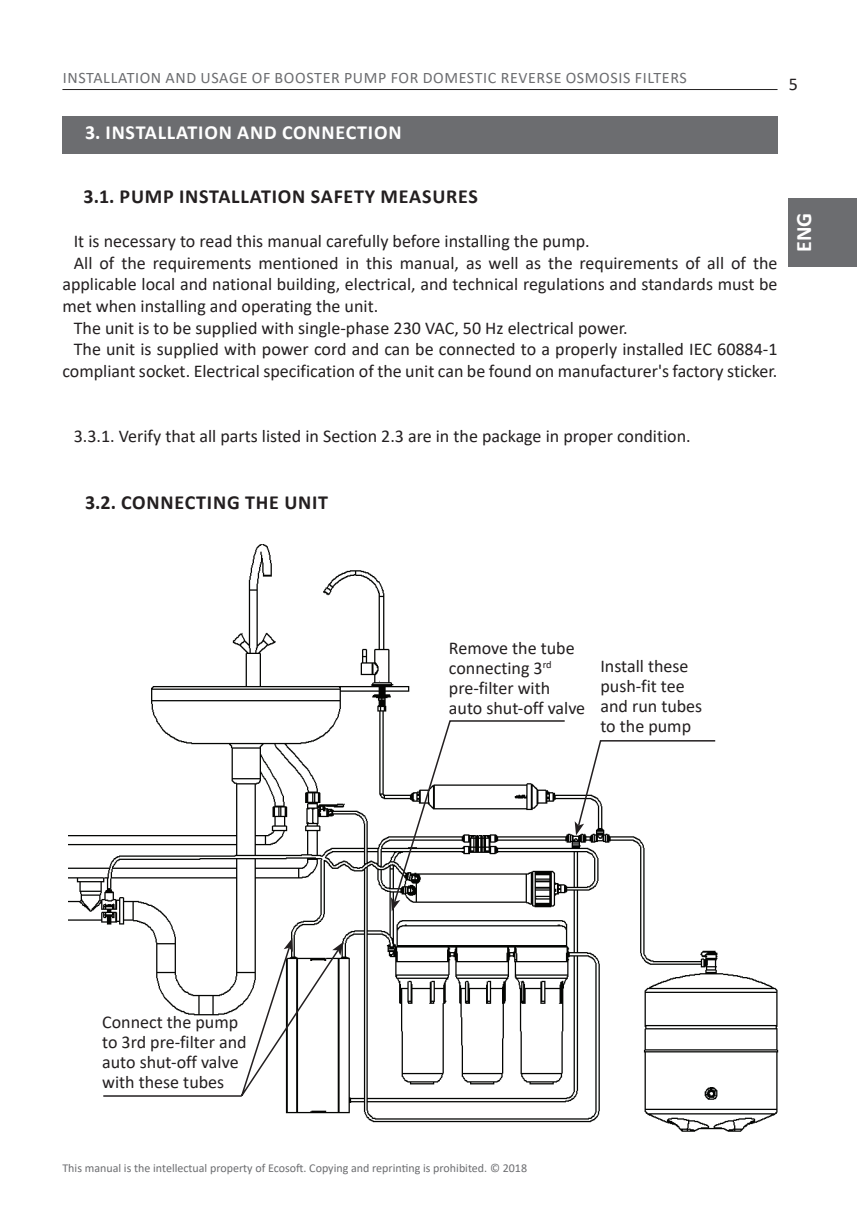
<style>
.page{position:relative;width:857px;height:1225px;background:#fff}
.page>*{position:absolute;margin:0;border:0;box-sizing:border-box;transform-origin:0 0}
.t1{font:700 22px "Calibri";color:#fff}
.t2{font:700 20px "Calibri";letter-spacing:.04em;color:#231f20}
.t3{font:700 20px "Calibri";letter-spacing:.04em;color:#fff}
.текст_осн{font:18px/20px "Calibri";color:#231f20}
.t4{font:16px "Calibri";letter-spacing:.04em;color:#6c6d70}
.t5{font:12px "Calibri";color:#6c6d70}
</style>
<div class="page">
<div style="left:788px;top:198px;width:68px;height:68px;background:#6c6d70"></div>
<hr style="left:62px;top:89px;width:715px;height:1px;background:#231f20">
<img style="left:68px;top:544px;width:711px;height:588px">
<div style="left:62px;top:117px;width:715px;height:37px;background:#6c6d70"></div>
<hr style="left:103px;top:1095px;width:139px;height:1px;background:#231f20">
<svg style="left:391px;top:719px;width:175px;height:192px"></svg>
<svg style="left:574px;top:739px;width:142px;height:96px"></svg>
<svg style="left:237px;top:938px;width:106px;height:167px"></svg>
<p class="t4" style="left:63px;top:66px;width:625px">INSTALLATION AND USAGE OF BOOSTER PUMP FOR DOMESTIC REVERSE OSMOSIS FILTERS</p>
<p class="t3" style="left:85px;top:118px;width:318px">3. INSTALLATION AND CONNECTION</p>
<p class="текст_осн" style="left:788px;top:74px;width:11px">5</p>
<p class="t2" style="left:84px;top:182px;width:395px">3.1. PUMP INSTALLATION SAFETY MEASURES</p>
<p class="текст_осн" style="left:74px;top:231px;width:517px">It is necessary to read this manual carefully before installing the pump.</p>
<p class="текст_осн" style="left:62px;top:251px;width:716px;line-height:21.6px;text-align:justify;text-indent:11px">All of the requirements mentioned in this manual, as well as the requirements of all of the applicable local and national building, electrical, and technical regulations and standards must be met when installing and operating the unit.</p>
<p class="текст_осн" style="left:74px;top:317px;width:555px">The unit is to be supplied with single-phase 230 VAC, 50 Hz electrical power.</p>
<p class="текст_осн" style="left:62px;top:338px;width:716px;line-height:21.6px;text-align:right">The unit is supplied with power cord and can be connected to a properly installed IEC 60884‑1 compliant socket. Electrical specification of the unit can be found on manufacturer's factory sticker.</p>
<p class="текст_осн" style="left:74px;top:425px;width:618px">3.3.1. Verify that all parts listed in Section 2.3 are in the package in proper condition.</p>
<p class="t1" style="left:787px;top:252px;width:41px;rotate:-90deg">ENG</p>
<p class="t2" style="left:85px;top:488px;width:244px">3.2. CONNECTING THE UNIT</p>
<p class="текст_осн" style="left:448px;top:637px;width:138px">Remove the tube connecting 3<sup>rd </sup>pre-filter with auto shut-off valve</p>
<p class="текст_осн" style="left:600px;top:656px;width:103px">Install these push-fit tee and run tubes to the pump</p>
<p class="текст_осн" style="left:102px;top:1011px;width:146px">Connect the pump to 3rd pre-filter and auto shut-off valve with these tubes</p>
<p class="t5" style="left:62px;top:1159px;width:466px">This manual is the intellectual property of Ecosoft. Copying and reprinting is prohibited. © 2018</p>
</div>
